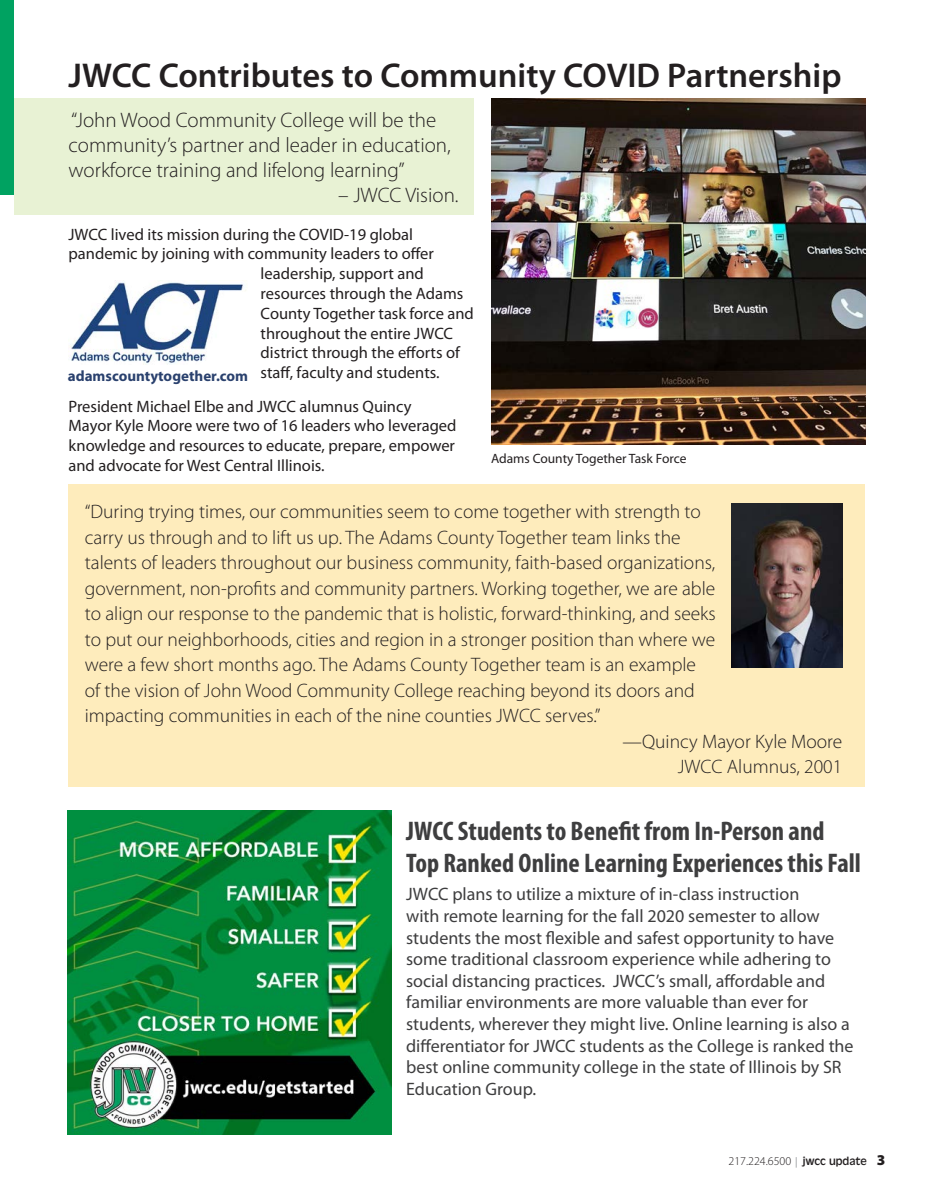
<style>
.page{position:relative;width:932px;height:1202px;background:#fff}
.page>*{position:absolute;margin:0;border:0;box-sizing:border-box;transform-origin:0 0}
.t1{font:600 34.5px "Myriad Pro";color:#231f20}
.t2{font:700 condensed 27px "Myriad Pro";color:#3e3e3f}
.t3{font:300 21px/25.2px "Myriad Pro";color:#231f20}
.t4{font:300 19.5px/25.5px "Myriad Pro";color:#231f20}
.t5{font:18px/21.6px "Myriad Pro";color:#3e3e3f}
.t6{font:16.5px/19.8px "Myriad Pro";color:#231f20}
.t7{font:700 15px "Myriad Pro";color:#2a416e}
.t8{font:13.5px "Myriad Pro";color:#231f20}
.t9{font:300 12px "Myriad Pro";color:#231f20}
.s1{font-family:"Trajan Pro 3";font-weight:700;font-size:10.5px;color:#939598}
.s2{font-family:"Antique Oli";font-weight:400}
.s3{font-weight:900;font-size:15px}
</style>
<div class="page">
<div style="left:68px;top:484px;width:797px;height:302px;background:#feecbc"></div>
<div style="left:15px;top:99px;width:459px;height:116px;background:#e8f2d4"></div>
<div style="left:0;top:1px;width:14px;height:1201px;background:#00a261"></div>
<div style="left:0;top:195px;width:14px;height:1007px;background:#fff"></div>
<img style="left:491px;top:99px;width:374px;height:346px">
<img style="left:70px;top:280px;width:176px;height:84px">
<img style="left:731px;top:503px;width:111px;height:165px">
<img style="left:68px;top:810px;width:324px;height:324px">
<p class="t1" style="left:68px;top:53px;width:774px">JWCC Contributes to Community COVID Partnership</p>
<p class="t3" style="left:68px;top:107px;width:384px">“John Wood Community College will be the community’s partner and leader in education, workforce training and lifelong learning”</p>
<p class="t3" style="left:338px;top:183px;width:122px">– JWCC Vision.</p>
<p class="t6" style="left:68px;top:224px;width:346px">JWCC lived its mission during the COVID-19 global</p>
<p class="t6" style="left:68px;top:244px;width:367px">pandemic by joining with community leaders to offer</p>
<p class="t6" style="left:261px;top:263px;width:165px">leadership, support and</p>
<p class="t6" style="left:261px;top:283px;width:204px">resources through the Adams</p>
<p class="t6" style="left:261px;top:303px;width:215px">County Together task force and</p>
<p class="t6" style="left:261px;top:323px;width:194px">throughout the entire JWCC</p>
<p class="t6" style="left:261px;top:343px;width:201px">district through the efforts of</p>
<p class="t6" style="left:261px;top:362px;width:180px">staff, faculty and students.</p>
<p class="t6" style="left:68px;top:396px;width:389px">President Michael Elbe and JWCC alumnus Quincy Mayor Kyle Moore were two of 16 leaders who leveraged knowledge and resources to educate, prepare, empower and advocate for West Central Illinois.</p>
<p class="t7" style="left:68px;top:366px;width:182px">adamscountytogether.com</p>
<p class="t8" style="left:491px;top:450px;width:197px">Adams County Together Task Force</p>
<p class="t4" style="left:85px;top:499px;width:632px">“During trying times, our communities seem to come together with strength to carry us through and to lift us up. The Adams County Together team links the talents of leaders throughout our business community, faith-based organizations, government, non-profits and community partners. Working together, we are able to align our response to the pandemic that is holistic, forward-thinking, and seeks to put our neighborhoods, cities and region in a stronger position than where we were a few short months ago. The Adams County Together team is an example of the vision of John Wood Community College reaching beyond its doors and impacting communities in each of the nine counties JWCC serves.”</p>
<p class="t4" style="left:622px;top:728px;width:221px">—Quincy Mayor Kyle Moore</p>
<p class="t4" style="left:677px;top:754px;width:166px">JWCC Alumnus, 2001</p>
<p class="t2" style="left:406px;top:813px;width:420px">JWCC Students to Benefit from In-Person and</p>
<p class="t2" style="left:406px;top:846px;width:456px">Top Ranked Online Learning Experiences this Fall</p>
<p class="t5" style="left:406px;top:883px;width:449px">JWCC plans to utilize a mixture of in-class instruction<br>with remote learning for the fall 2020 semester to allow students the most flexible and safest opportunity to have some traditional classroom experience while adhering to social distancing practices. JWCC’s small, affordable and familiar environments are more valuable than ever for students, wherever they might live. Online learning is also a differentiator for JWCC students as the College is ranked the best online community college in the state of Illinois by SR Education Group.</p>
<p class="t9" style="left:728px;top:1154px;width:158px">217.224.6500 <span class="s1">|</span> <span class="s2">jwcc update</span> <span class="s3">3</span></p>
</div>
